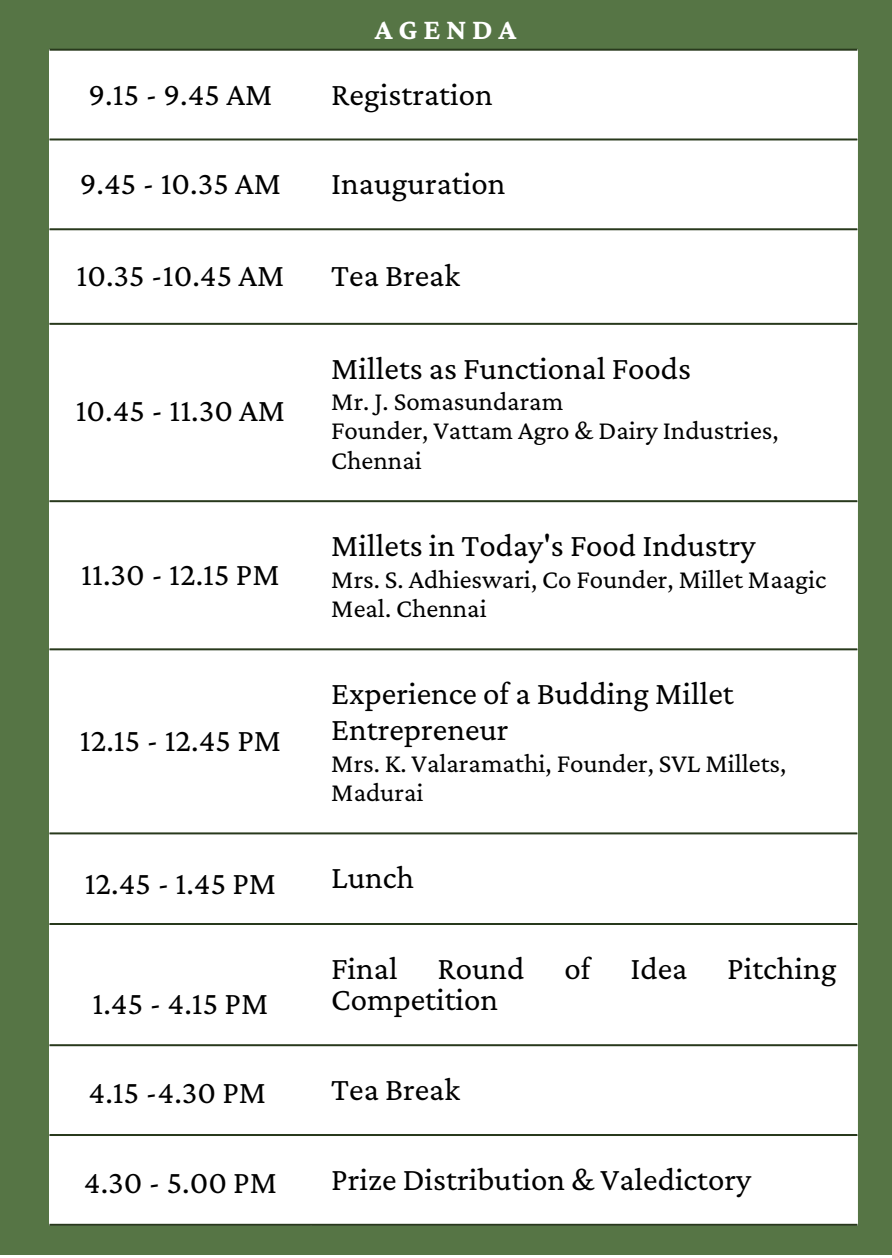
<style>
.page{position:relative;width:892px;height:1258px;background:#fff}
.page>*{position:absolute;margin:0;border:0;box-sizing:border-box;transform-origin:0 0}
.t1{font:33px/36px "Crimson Pro";color:#000}
.t2{font:700 30px "Crimson Pro";letter-spacing:.19em;color:#fff}
.t3{font:27px/29.1px "Crimson Pro";color:#000}
</style>
<div class="page">
<div style="left:0;top:0;width:891px;height:1255px;background:#567545"></div>
<div style="left:49px;top:51px;width:808px;height:1173px;background:#fff"></div>
<hr style="left:49px;top:49px;width:808px;height:2px;background:#28391c">
<hr style="left:49px;top:138px;width:808px;height:2px;background:#28391c">
<hr style="left:49px;top:228px;width:808px;height:2px;background:#28391c">
<hr style="left:49px;top:323px;width:808px;height:2px;background:#28391c">
<hr style="left:49px;top:500px;width:808px;height:2px;background:#28391c">
<hr style="left:49px;top:648px;width:808px;height:2px;background:#28391c">
<hr style="left:49px;top:832px;width:808px;height:2px;background:#28391c">
<hr style="left:49px;top:923px;width:808px;height:2px;background:#28391c">
<hr style="left:49px;top:1044px;width:808px;height:2px;background:#28391c">
<hr style="left:49px;top:1134px;width:808px;height:2px;background:#28391c">
<hr style="left:49px;top:1224px;width:808px;height:2px;background:#28391c">
<p class="t2" style="left:375px;top:12px;width:143px">AGENDA</p>
<p class="t1" style="left:89px;top:75px;width:185px">9.15 - 9.45 AM</p>
<p class="t1" style="left:331px;top:75px;width:163px">Registration</p>
<p class="t1" style="left:80px;top:165px;width:203px">9.45 - 10.35 AM</p>
<p class="t1" style="left:331px;top:165px;width:176px">Inauguration</p>
<p class="t1" style="left:76px;top:257px;width:209px">10.35 -10.45 AM</p>
<p class="t1" style="left:331px;top:257px;width:130px">Tea Break</p>
<p class="t1" style="left:76px;top:392px;width:211px">10.45 - 11.30 AM</p>
<p class="t1" style="left:81px;top:556px;width:200px">11.30 - 12.15 PM</p>
<p class="t1" style="left:80px;top:722px;width:203px">12.15 - 12.45 PM</p>
<p class="t1" style="left:331px;top:350px;width:361px">Millets as Functional Foods</p>
<p class="t3" style="left:331px;top:386px;width:448px">Mr. J. Somasundaram<br>Founder, Vattam Agro &amp; Dairy Industries,<br>Chennai</p>
<p class="t1" style="left:331px;top:527px;width:425px">Millets in Today's Food Industry</p>
<p class="t3" style="left:331px;top:564px;width:496px">Mrs. S. Adhieswari, Co Founder, Millet Maagic<br>Meal. Chennai</p>
<p class="t1" style="left:331px;top:675px;width:404px">Experience of a Budding Millet<br>Entrepreneur</p>
<p class="t3" style="left:331px;top:748px;width:456px">Mrs. K. Valaramathi, Founder, SVL Millets,<br>Madurai</p>
<p class="t1" style="left:85px;top:864px;width:193px">12.45 - 1.45 PM</p>
<p class="t1" style="left:331px;top:859px;width:84px">Lunch</p>
<p class="t1" style="left:92px;top:984px;width:177px">1.45 - 4.15 PM</p>
<p class="t1" style="left:331px;top:952px;width:507px;line-height:31.5px">Final Round of Idea Pitching<br>Competition</p>
<p class="t1" style="left:89px;top:1074px;width:179px">4.15 -4.30 PM</p>
<p class="t1" style="left:331px;top:1071px;width:130px">Tea Break</p>
<p class="t1" style="left:84px;top:1164px;width:195px">4.30 - 5.00 PM</p>
<p class="t1" style="left:331px;top:1160px;width:421px">Prize Distribution &amp; Valedictory</p>
</div>
